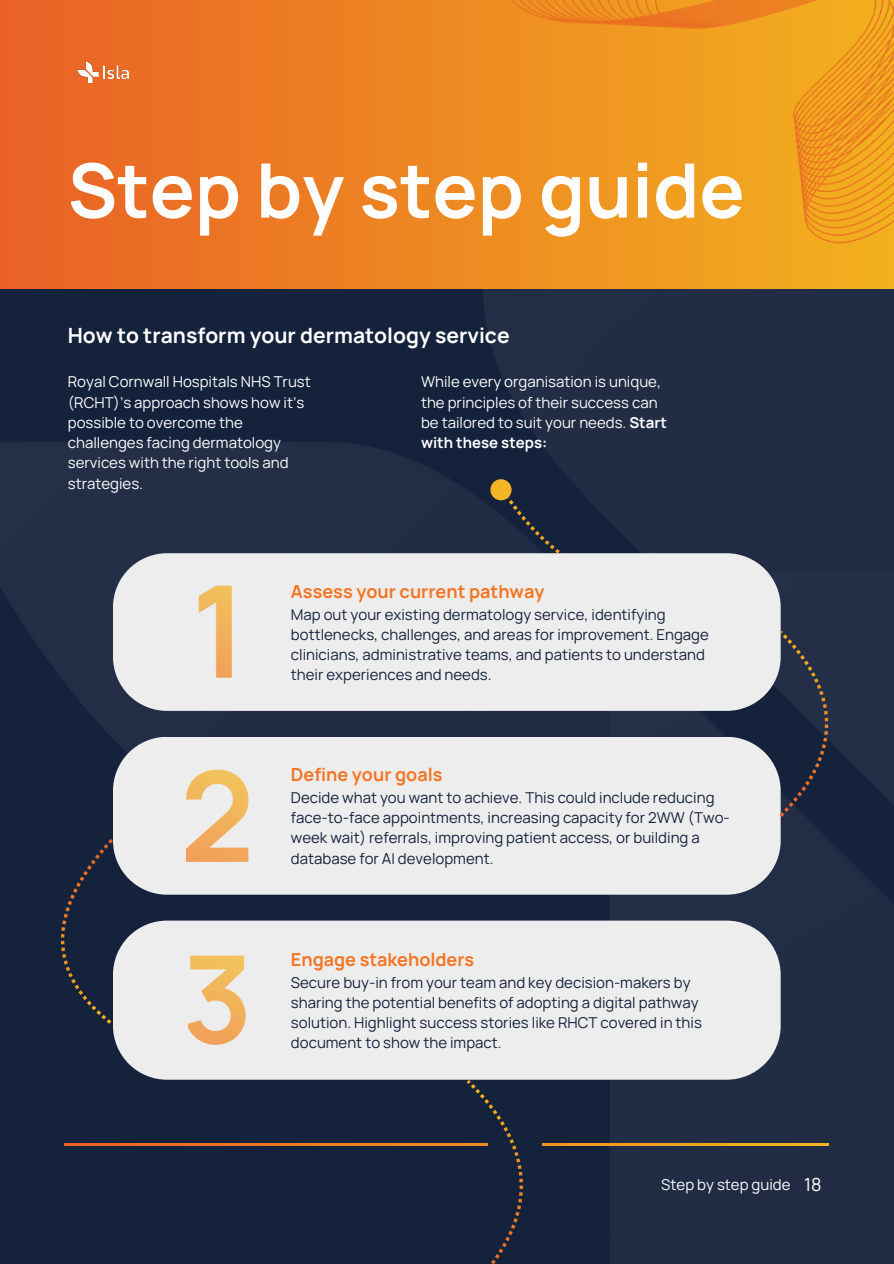
<style>
.page{position:relative;width:894px;height:1264px;background:#fff}
.page>*{position:absolute;margin:0;border:0;box-sizing:border-box;transform-origin:0 0}
.t1{font:700 75px "Manrope";color:#fdfdfd}
.t2{font:700 21px "Manrope";color:#fff}
.t3{font:700 18px "Manrope";color:#f47522}
.t4{font:18px "Manrope";color:#fdfdfd}
.t5{font:15px/20.2px "Manrope";color:#15223c}
.t6{font:15px/20.2px "Manrope";color:#fdfdfd}
.s1{font-weight:700}
</style>
<div class="page">
<img style="left:0;top:288px;width:893px;height:975px">
<svg style="left:492px;top:496px;width:241px;height:57px"></svg>
<div style="left:113px;top:553px;width:667px;height:158px;background:#eeedee"></div>
<div style="left:0;top:0;width:893px;height:288px;background:linear-gradient(to right,#e96126,#f2b11e)"></div>
<div style="left:113px;top:736px;width:667px;height:158px;background:#eeedee"></div>
<div style="left:113px;top:920px;width:667px;height:159px;background:#eeedee"></div>
<svg style="left:779px;top:631px;width:49px;height:186px"></svg>
<div style="left:61px;top:838px;width:52px;height:185px;background:#15223c"></div>
<svg style="left:65px;top:1079px;width:763px;height:184px"></svg>
<div style="left:490px;top:479px;width:21px;height:21px;background:#f3b625;border-radius:50%"></div>
<img style="left:198px;top:585px;width:37px;height:94px">
<img style="left:186px;top:770px;width:62px;height:91px">
<img style="left:188px;top:955px;width:57px;height:89px">
<img style="left:77px;top:61px;width:51px;height:21px">
<img style="left:490px;top:0;width:403px;height:246px">
<p class="t1" style="left:68px;top:138px;width:678px">Step by step guide</p>
<p class="t2" style="left:68px;top:320px;width:443px">How to transform your dermatology service</p>
<p class="t6" style="left:68px;top:371px;width:244px">Royal Cornwall Hospitals NHS Trust (RCHT)’s approach shows how it’s possible to overcome the challenges facing dermatology services with the right tools and strategies.</p>
<h1 class="t6" style="left:421px;top:371px;width:247px">While every organisation is unique, the principles of their success can be tailored to suit your needs. <span class="s1">Start with these steps:</span></h1>
<p class="t3" style="left:291px;top:579px;width:255px">Assess your current pathway</p>
<p class="t5" style="left:291px;top:603px;width:419px">Map out your existing dermatology service, identifying bottlenecks, challenges, and areas for improvement. Engage clinicians, administrative teams, and patients to understand their experiences and needs.</p>
<p class="t3" style="left:291px;top:762px;width:153px">Define your goals</p>
<p class="t5" style="left:291px;top:787px;width:440px">Decide what you want to achieve. This could include reducing face-to-face appointments, increasing capacity for 2WW (Two&shy;week wait) referrals, improving patient access, or building a database for AI development.</p>
<p class="t3" style="left:291px;top:947px;width:185px">Engage stakeholders</p>
<p class="t5" style="left:291px;top:971px;width:412px">Secure buy-in from your team and key decision-makers by sharing the potential benefits of adopting a digital pathway solution. Highlight success stories like RHCT covered in this document to show the impact.</p>
<h2 class="t6" style="left:661px;top:1173px;width:131px">Step by step guide</h2>
<p class="t4" style="left:804px;top:1172px;width:19px">18</p>
</div>
